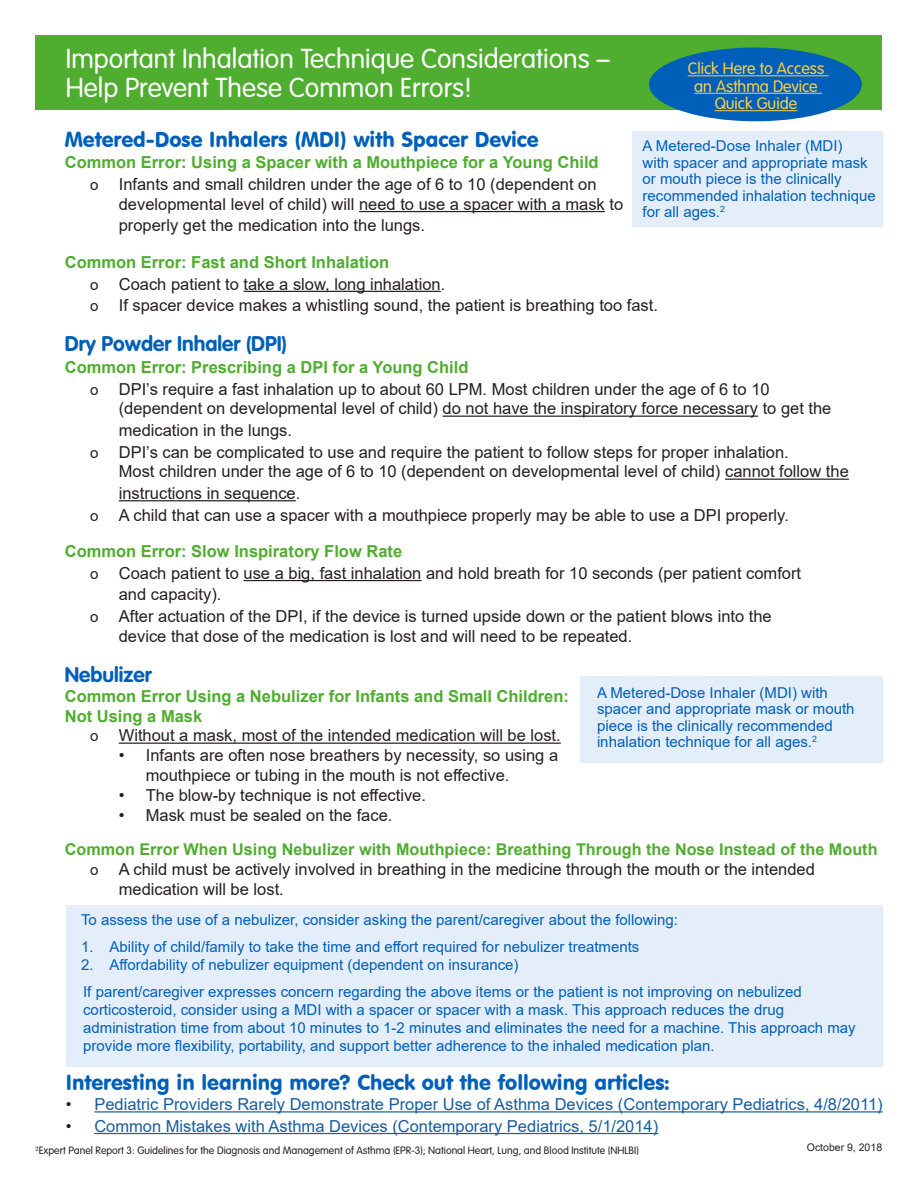
<style>
.page{position:relative;width:918px;height:1188px;background:#fff}
.page>*{position:absolute;margin:0;border:0;box-sizing:border-box;transform-origin:0 0}
.t1{font:300 27px "VAG Rounded Std";color:#fff}
.t2{font:21px "VAG Rounded BT";color:#005fb9}
.t3{font:700 21px "VAG Rounded Std";color:#005fb9}
.t4{font:16.5px/19.8px "Arial";color:#231f20}
.t5{font:700 16.5px/19.8px "Arial";color:#4fad2f}
.t6{font:16.5px "Arial";color:#175d9e}
.t7{font:300 16.35px "VAG Rounded Std";color:#ffcf43}
.t8{font:700 16.2px "Arial";color:#4fad2f}
.t9{font:15px/16.5px "Arial";color:#005fb9}
.t10{font:300 10.5px "VAG Rounded Std";color:#231f20}
.t11{font:10.5px "Arial";color:#231f20}
.t12{font:300 6.15px "VAG Rounded Std";color:#231f20}
.s1{font-size:15px}
.s2{color:#231f20}
</style>
<div class="page">
<div style="left:36px;top:36px;width:846px;height:74px;background:#4fad2f"></div>
<hr style="left:359px;top:211px;width:246px;height:1px;background:#231f20">
<hr style="left:244px;top:291px;width:197px;height:1px;background:#231f20">
<hr style="left:443px;top:416px;width:315px;height:1px;background:#231f20">
<hr style="left:725px;top:479px;width:124px;height:1px;background:#231f20">
<hr style="left:119px;top:500px;width:177px;height:1px;background:#231f20">
<hr style="left:244px;top:580px;width:178px;height:1px;background:#231f20">
<hr style="left:119px;top:743px;width:442px;height:1px;background:#231f20">
<div style="left:66px;top:905px;width:816px;height:161px;background:#e4eefa"></div>
<hr style="left:94px;top:1111px;width:789px;height:2px;background:#175d9e">
<hr style="left:94px;top:1133px;width:564px;height:1px;background:#175d9e">
<div style="left:649px;top:48px;width:213px;height:73px;background:#005fb9;border-radius:50%"></div>
<hr style="left:688px;top:75px;width:140px;height:1px;background:#ffcf43">
<hr style="left:694px;top:93px;width:128px;height:1px;background:#ffcf43">
<hr style="left:715px;top:110px;width:82px;height:1px;background:#ffcf43">
<div style="left:632px;top:132px;width:250px;height:95px;background:#e4eefa"></div>
<div style="left:580px;top:676px;width:302px;height:86px;background:#e4eefa"></div>
<p class="t1" style="left:66px;top:44px;width:546px">Important Inhalation Technique Considerations –</p>
<p class="t1" style="left:66px;top:72px;width:408px">Help Prevent These Common Errors!</p>
<p class="t2" style="left:65px;top:126px;width:475px">Metered-Dose Inhalers (MDI) with Spacer Device</p>
<p class="t5" style="left:65px;top:153px;width:535px">Common Error: Using a Spacer with a Mouthpiece for a Young Child</p>
<p class="t4" style="left:90px;top:174px;width:508px"><span class="s1">o</span> Infants and small children under the age of 6 to 10 (dependent on</p>
<p class="t4" style="left:119px;top:194px;width:506px">developmental level of child) will need to use a spacer with a mask to</p>
<p class="t4" style="left:119px;top:216px;width:308px">properly get the medication into the lungs.</p>
<p class="t5" style="left:65px;top:253px;width:326px">Common Error: Fast and Short Inhalation</p>
<p class="t4" style="left:90px;top:274px;width:357px"><span class="s1">o</span> Coach patient to take a slow, long inhalation.</p>
<p class="t4" style="left:90px;top:295px;width:569px"><span class="s1">o</span> If spacer device makes a whistling sound, the patient is breathing too fast.</p>
<p class="t3" style="left:65px;top:332px;width:224px">Dry Powder Inhaler (DPI)</p>
<p class="t5" style="left:65px;top:358px;width:405px">Common Error: Prescribing a DPI for a Young Child</p>
<p class="t4" style="left:119px;top:379px;width:714px;text-indent:-29px"><span class="s1">o</span> DPI’s require a fast inhalation up to about 60 LPM. Most children under the age of 6 to 10 (dependent on developmental level of child) do not have the inspiratory force necessary to get the</p>
<p class="t4" style="left:119px;top:420px;width:175px">medication in the lungs.</p>
<p class="t4" style="left:119px;top:442px;width:732px;text-indent:-29px"><span class="s1">o</span> DPI’s can be complicated to use and require the patient to follow steps for proper inhalation.<br>Most children under the age of 6 to 10 (dependent on developmental level of child) cannot follow the</p>
<p class="t4" style="left:119px;top:483px;width:183px">instructions in sequence.</p>
<p class="t4" style="left:90px;top:505px;width:700px"><span class="s1">o</span> A child that can use a spacer with a mouthpiece properly may be able to use a DPI properly.</p>
<p class="t5" style="left:65px;top:542px;width:339px">Common Error: Slow Inspiratory Flow Rate</p>
<p class="t4" style="left:119px;top:562px;width:684px;line-height:21.6px;text-indent:-29px"><span class="s1">o</span> Coach patient to use a big, fast inhalation and hold breath for 10 seconds (per patient comfort and capacity).</p>
<p class="t4" style="left:119px;top:606px;width:655px;text-indent:-29px"><span class="s1">o</span> After actuation of the DPI, if the device is turned upside down or the patient blows into the device that dose of the medication is lost and will need to be repeated.</p>
<p class="t3" style="left:65px;top:662px;width:89px">Nebulizer</p>
<p class="t5" style="left:65px;top:686px;width:506px">Common Error Using a Nebulizer for Infants and Small Children:<br>Not Using a Mask</p>
<p class="t4" style="left:90px;top:726px;width:472px"><span class="s1">o</span> Without a mask, most of the intended medication will be lost.</p>
<p class="t4" style="left:146px;top:745px;width:414px;text-indent:-27px">• Infants are often nose breathers by necessity, so using a mouthpiece or tubing in the mouth is not effective.</p>
<p class="t4" style="left:119px;top:785px;width:309px">• The blow-by technique is not effective.</p>
<p class="t4" style="left:119px;top:805px;width:275px">• Mask must be sealed on the face.</p>
<p class="t8" style="left:65px;top:838px;width:814px">Common Error When Using Nebulizer with Mouthpiece: Breathing Through the Nose Instead of the Mouth</p>
<p class="t4" style="left:119px;top:859px;width:698px;text-indent:-29px"><span class="s1">o</span> A child must be actively involved in breathing in the medicine through the mouth or the intended medication will be lost.</p>
<p class="t7" style="left:688px;top:59px;width:138px">Click Here to Access</p>
<p class="t7" style="left:694px;top:77px;width:125px">an Asthma Device</p>
<p class="t7" style="left:715px;top:94px;width:84px">Quick Guide</p>
<p class="t9" style="left:643px;top:138px;width:235px">A Metered-Dose Inhaler (MDI)<br>with spacer and appropriate mask or mouth piece is the clinically recommended inhalation technique for all ages.<sup>2</sup></p>
<p class="t9" style="left:597px;top:684px;width:259px">A Metered-Dose Inhaler (MDI) with spacer and appropriate mask or mouth piece is the clinically recommended inhalation technique for all ages.<sup>2</sup></p>
<p class="t9" style="left:81px;top:912px;width:598px">To assess the use of a nebulizer, consider asking the parent/caregiver about the following:</p>
<p class="t9" style="left:81px;top:939px;width:560px">1. Ability of child/family to take the time and effort required for nebulizer treatments</p>
<p class="t9" style="left:81px;top:957px;width:439px">2. Affordability of nebulizer equipment (dependent on insurance)</p>
<p class="t9" style="left:83px;top:982px;width:774px;line-height:18px">If parent/caregiver expresses concern regarding the above items or the patient is not improving on nebulized corticosteroid, consider using a MDI with a spacer or spacer with a mask. This approach reduces the drug administration time from about 10 minutes to 1-2 minutes and eliminates the need for a machine. This approach may provide more flexibility, portability, and support better adherence to the inhaled medication plan.</p>
<p class="t2" style="left:66px;top:1070px;width:605px">Interesting in learning more? Check out the following articles:</p>
<p class="t6" style="left:66px;top:1093px;width:818px"><span class="s2">•</span> Pediatric Providers Rarely Demonstrate Proper Use of Asthma Devices (Contemporary Pediatrics, 4/8/2011)</p>
<p class="t6" style="left:66px;top:1115px;width:594px"><span class="s2">•</span> Common Mistakes with Asthma Devices (Contemporary Pediatrics, 5/1/2014)</p>
<p class="t12" style="left:36px;top:1145px;width:5px">2</p>
<p class="t11" style="left:807px;top:1140px;width:77px">October 9, 2018</p>
<p class="t10" style="left:39px;top:1145px;width:602px">Expert Panel Report 3: Guidelines for the Diagnosis and Management of Asthma (EPR-3); National Heart, Lung, and Blood Institute (NHLBI)</p>
</div>
